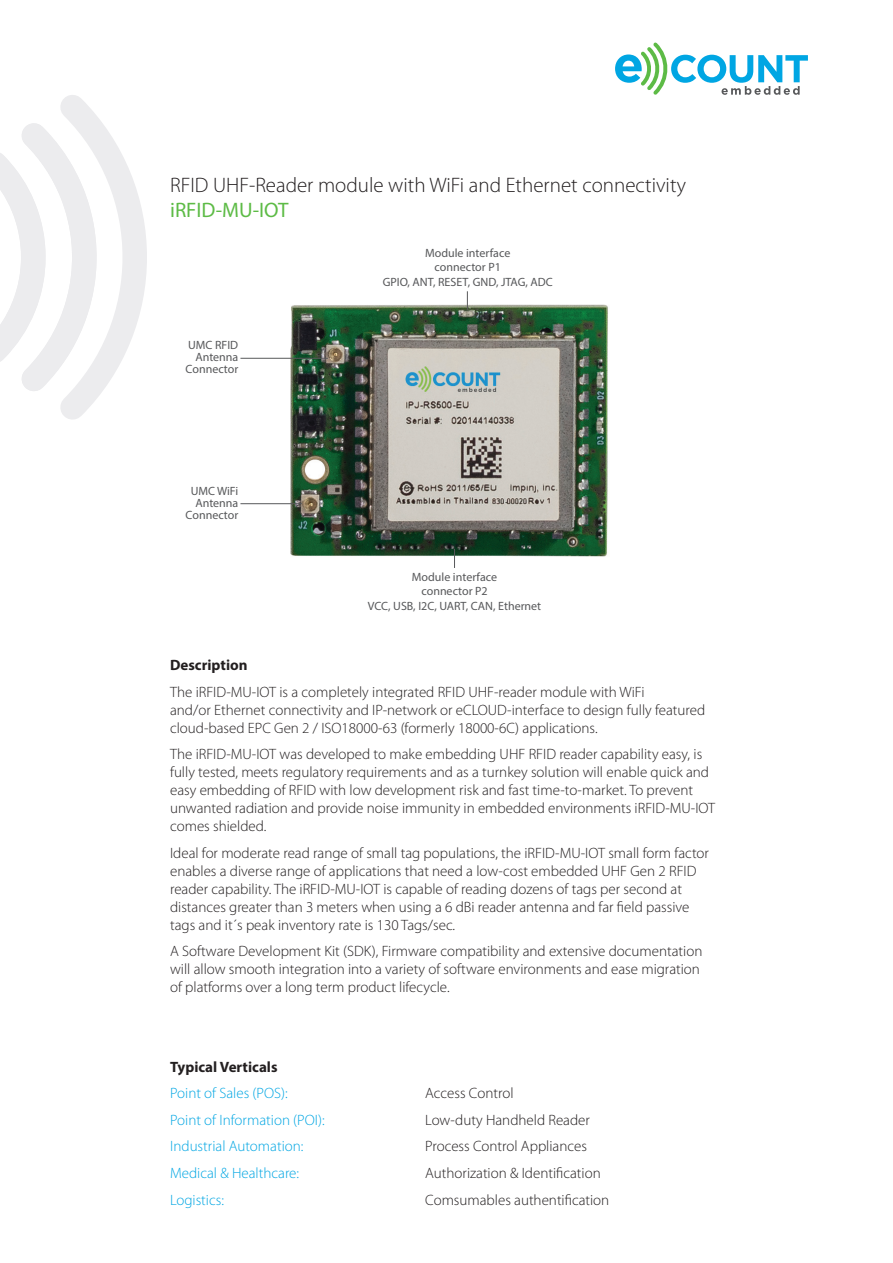
<style>
.page{position:relative;width:893px;height:1263px;background:#fff}
.page>*{position:absolute;margin:0;border:0;box-sizing:border-box;transform-origin:0 0}
.t1{font:300 21px "Myriad Pro";color:#231f20}
.t2{font:21px "Myriad Pro";color:#5dbb46}
.t3{font:300 15px/18px "Myriad Pro";color:#231f20}
.t4{font:300 15px "Myriad Pro";color:#00a6e3}
.t5{font:700 15px "Myriad Pro";color:#231f20}
.t6{font:12px/12px "Myriad Pro";color:#57585a;text-align:right}
</style>
<div class="page">
<svg style="left:0;top:95px;width:147px;height:325px"></svg>
<svg style="left:615px;top:42px;width:193px;height:53px"></svg>
<img style="left:260px;top:291px;width:348px;height:266px">
<hr style="left:240px;top:358px;width:88px;height:1px;background:#57585a">
<hr style="left:240px;top:503px;width:62px;height:1px;background:#57585a">
<svg style="left:467px;top:291px;width:1px;height:19px"></svg>
<svg style="left:454px;top:549px;width:1px;height:19px"></svg>
<h1 class="t1" style="left:170px;top:177px;width:517px">RFID UHF-Reader module with WiFi and Ethernet connectivity</h1>
<h1 class="t2" style="left:170px;top:202px;width:120px">iRFID-MU-IOT</h1>
<p class="t6" style="left:186px;top:340px;width:54px">UMC RFID<br>Antenna<br>Connector</p>
<p class="t6" style="left:186px;top:485px;width:54px">UMC WiFi<br>Antenna<br>Connector</p>
<p class="t6" style="left:383px;top:246px;width:172px;line-height:14.4px;text-align:center">Module interface<br>connector P1<br>GPIO, ANT, RESET, GND, JTAG, ADC</p>
<p class="t6" style="left:368px;top:571px;width:175px;line-height:14.4px;text-align:center">Module interface<br>connector P2<br>VCC, USB, I2C, UART, CAN, Ethernet</p>
<p class="t5" style="left:170px;top:660px;width:79px">Description</p>
<p class="t3" style="left:170px;top:684px;width:537px">The iRFID-MU-IOT is a completely integrated RFID UHF-reader module with WiFi<br>and/or Ethernet connectivity and IP-network or eCLOUD-interface to design fully featured cloud-based EPC Gen 2 / ISO18000-63 (formerly 18000-6C) applications.</p>
<p class="t3" style="left:170px;top:746px;width:547px">The iRFID-MU-IOT was developed to make embedding UHF RFID reader capability easy, is fully tested, meets regulatory requirements and as a turnkey solution will enable quick and easy embedding of RFID with low development risk and fast time-to-market. To prevent unwanted radiation and provide noise immunity in embedded environments iRFID-MU-IOT comes shielded.</p>
<p class="t3" style="left:170px;top:845px;width:540px">Ideal for moderate read range of small tag populations, the iRFID-MU-IOT small form factor enables a diverse range of applications that need a low-cost embedded UHF Gen 2 RFID reader capability. The iRFID-MU-IOT is capable of reading dozens of tags per second at distances greater than 3 meters when using a 6 dBi reader antenna and far field passive tags and it´s peak inventory rate is 130 Tags/sec.</p>
<p class="t3" style="left:170px;top:943px;width:534px">A Software Development Kit (SDK), Firmware compatibility and extensive documentation will allow smooth integration into a variety of software environments and ease migration of platforms over a long term product lifecycle.</p>
<p class="t5" style="left:170px;top:1061px;width:109px">Typical Verticals</p>
<p class="t4" style="left:170px;top:1088px;width:119px">Point of Sales (POS):</p>
<p class="t3" style="left:425px;top:1085px;width:90px">Access Control</p>
<p class="t4" style="left:170px;top:1114px;width:156px">Point of Information (POI):</p>
<p class="t3" style="left:425px;top:1112px;width:166px">Low-duty Handheld Reader</p>
<p class="t4" style="left:170px;top:1141px;width:135px">Industrial Automation:</p>
<p class="t3" style="left:425px;top:1138px;width:163px">Process Control Appliances</p>
<p class="t4" style="left:170px;top:1167px;width:131px">Medical &amp; Healthcare:</p>
<p class="t3" style="left:425px;top:1165px;width:177px">Authorization &amp; Identification</p>
<p class="t4" style="left:170px;top:1194px;width:55px">Logistics:</p>
<p class="t3" style="left:425px;top:1191px;width:186px">Comsumables authentification</p>
</div>
